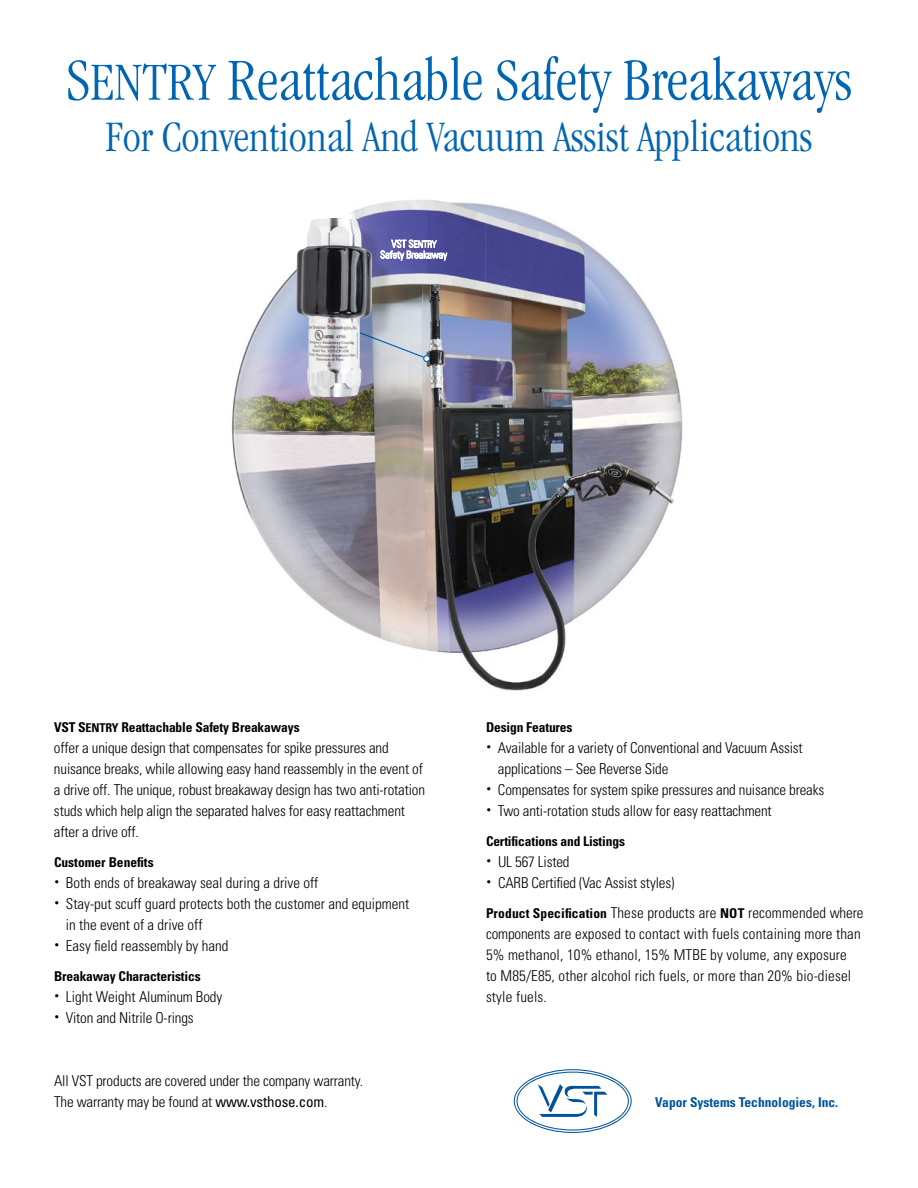
<style>
.page{position:relative;width:918px;height:1188px;background:#fff}
.page>*{position:absolute;margin:0;border:0;box-sizing:border-box;transform-origin:0 0}
.t1{font:300 condensed 61.5px "Garamond";color:#0065b2}
.t2{font:300 condensed 45px "Garamond";color:#0065b2}
.t3{font:300 condensed 15px/21px "Univers";letter-spacing:-.01em;color:#000}
.t4{font:300 condensed 15px/21px "Univers";letter-spacing:.01em;color:#000}
.t5{font:700 condensed 13.5px "Univers";letter-spacing:-.01em;color:#000}
.t6{font:700 condensed 13.5px "Univers";color:#00539b}
.s1{font-family:"Garamond Light Condensed SC900";font-weight:400;font-stretch:normal}
.s2{font-family:"Garamond Light Condensed SC900";font-weight:400;font-stretch:normal;font-size:55.35px}
.s3{font-family:"Univers Condensed Bold SC900";font-weight:400;font-stretch:normal}
.s4{font-family:"Univers Condensed Bold SC900";font-weight:400;font-stretch:normal;font-size:12.15px}
.s5{font-weight:400}
.s6{font-weight:700;font-size:13.5px}
</style>
<div class="page">
<img style="left:232px;top:199px;width:451px;height:492px">
<svg style="left:393px;top:327px;width:37px;height:35px"></svg>
<div style="left:423px;top:355px;width:7px;height:7px;border:1px solid #0065b2;border-radius:50%"></div>
<div style="left:306px;top:227px;width:87px;height:191px;background:#000;opacity:.15"></div>
<img style="left:296px;top:218px;width:76px;height:179px">
<svg style="left:380px;top:240px;width:67px;height:21px"></svg>
<svg style="left:514px;top:1069px;width:118px;height:64px"></svg>
<h1 class="t1" style="left:66px;top:47px;width:787px"><span class="s1">S</span><span class="s2">ENTRY</span> Reattachable Safety Breakaways</h1>
<h2 class="t2" style="left:106px;top:112px;width:708px">For Conventional And Vacuum Assist Applications</h2>
<p class="t5" style="left:54px;top:719px;width:247px">VST <span class="s3">S</span><span class="s4">ENTRY</span> Reattachable Safety Breakaways</p>
<p class="t3" style="left:54px;top:737px;width:373px">offer a unique design that compensates for spike pressures and nuisance breaks, while allowing easy hand reassembly in the event of a drive off. The unique, robust breakaway design has two anti-rotation studs which help align the separated halves for easy reattachment after a drive off.</p>
<p class="t5" style="left:54px;top:854px;width:101px">Customer Benefits</p>
<p class="t3" style="left:54px;top:872px;width:266px"><sup>•</sup> Both ends of breakaway seal during a drive off</p>
<p class="t3" style="left:66px;top:893px;width:345px;text-indent:-12px"><sup>•</sup> Stay-put scuff guard protects both the customer and equipment in the event of a drive off</p>
<p class="t3" style="left:54px;top:935px;width:176px"><sup>•</sup> Easy field reassembly by hand</p>
<p class="t5" style="left:54px;top:968px;width:148px">Breakaway Characteristics</p>
<p class="t3" style="left:54px;top:986px;width:170px"><sup>•</sup> Light Weight Aluminum Body</p>
<p class="t3" style="left:54px;top:1007px;width:141px"><sup>•</sup> Viton and Nitrile O-rings</p>
<p class="t3" style="left:54px;top:1070px;width:311px">All VST products are covered under the company warranty.<br>The warranty may be found at <span class="s5">www.vsthose.com</span>.</p>
<p class="t5" style="left:486px;top:719px;width:88px">Design Features</p>
<p class="t3" style="left:498px;top:737px;width:306px;text-indent:-12px"><sup>•</sup> Available for a variety of Conventional and Vacuum Assist applications – See Reverse Side</p>
<p class="t3" style="left:486px;top:779px;width:340px"><sup>•</sup> Compensates for system spike pressures and nuisance breaks</p>
<p class="t3" style="left:486px;top:800px;width:287px"><sup>•</sup> Two anti-rotation studs allow for easy reattachment</p>
<p class="t5" style="left:486px;top:833px;width:141px">Certifications and Listings</p>
<p class="t3" style="left:486px;top:851px;width:85px"><sup>•</sup> UL 567 Listed</p>
<p class="t3" style="left:486px;top:868px;width:379px;line-height:30px"><sup>•</sup> CARB Certified (Vac Assist styles)<br><span class="s6">Product Specification</span> These products are <span class="s6">NOT</span> recommended where</p>
<p class="t4" style="left:486px;top:923px;width:376px">components are exposed to contact with fuels containing more than 5% methanol, 10% ethanol, 15% MTBE by volume, any exposure to M85/E85, other alcohol rich fuels, or more than 20% bio-diesel style fuels.</p>
<p class="t6" style="left:655px;top:1094px;width:184px">Vapor Systems Technologies, Inc.</p>
</div>
